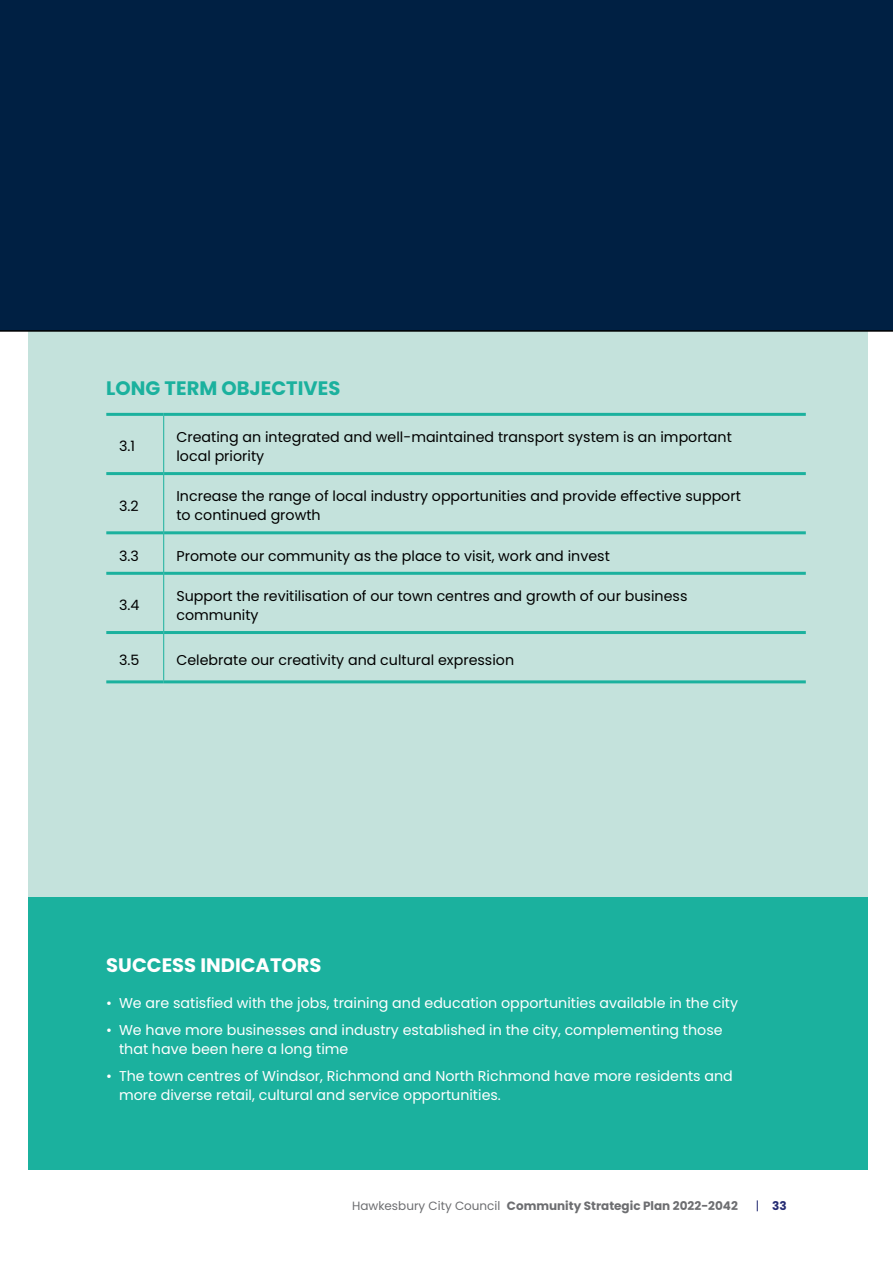
<style>
.page{position:relative;width:893px;height:1263px;background:#fff}
.page>*{position:absolute;margin:0;border:0;box-sizing:border-box;transform-origin:0 0}
.t1{font:700 19.5px "Poppins";color:#1bb19e}
.t2{font:700 19.5px "Poppins";color:#fff}
.t3{font:14.25px/18.8px "Poppins";color:#000}
.t4{font:14.25px/18.8px "Poppins";color:#fff}
.t5{font:700 12px "Poppins";color:#6d6e71}
.t6{font:700 12px "Poppins";color:#232a72}
.s1{font-weight:400}
</style>
<div class="page">
<div style="left:28px;top:254px;width:839px;height:915px;background:#c4e2dc"></div>
<div style="left:0;top:0;width:893px;height:332px;background:#002043"></div>
<div style="left:28px;top:897px;width:839px;height:272px;background:#1bb19e"></div>
<svg style="left:106px;top:416px;width:700px;height:264px"></svg>
<hr style="left:106px;top:413px;width:58px;height:3px;background:#1bb19e">
<hr style="left:164px;top:413px;width:642px;height:3px;background:#1bb19e">
<hr style="left:106px;top:472px;width:57px;height:3px;background:#1bb19e">
<hr style="left:164px;top:472px;width:642px;height:3px;background:#1bb19e">
<hr style="left:106px;top:531px;width:57px;height:3px;background:#1bb19e">
<hr style="left:164px;top:531px;width:642px;height:3px;background:#1bb19e">
<hr style="left:106px;top:572px;width:57px;height:3px;background:#1bb19e">
<hr style="left:164px;top:572px;width:642px;height:3px;background:#1bb19e">
<hr style="left:106px;top:631px;width:57px;height:3px;background:#1bb19e">
<hr style="left:164px;top:631px;width:642px;height:3px;background:#1bb19e">
<hr style="left:106px;top:680px;width:58px;height:3px;background:#1bb19e">
<hr style="left:164px;top:680px;width:642px;height:3px;background:#1bb19e">
<hr style="left:163px;top:416px;width:1px;height:58px;background:#1bb19e">
<hr style="left:163px;top:474px;width:1px;height:59px;background:#1bb19e">
<hr style="left:163px;top:533px;width:1px;height:40px;background:#1bb19e">
<hr style="left:163px;top:573px;width:1px;height:59px;background:#1bb19e">
<hr style="left:163px;top:632px;width:1px;height:48px;background:#1bb19e">
<h1 class="t1" style="left:106px;top:377px;width:236px">LONG TERM OBJECTIVES</h1>
<p class="t3" style="left:119px;top:437px;width:17px">3.1</p>
<p class="t3" style="left:176px;top:428px;width:557px">Creating an integrated and well-maintained transport system is an important local priority</p>
<p class="t3" style="left:119px;top:496px;width:21px">3.2</p>
<p class="t3" style="left:176px;top:487px;width:566px">Increase the range of local industry opportunities and provide effective support to continued growth</p>
<p class="t3" style="left:119px;top:546px;width:21px">3.3</p>
<p class="t3" style="left:176px;top:546px;width:435px">Promote our community as the place to visit, work and invest</p>
<p class="t3" style="left:119px;top:596px;width:22px">3.4</p>
<p class="t3" style="left:176px;top:587px;width:512px">Support the revitilisation of our town centres and growth of our business community</p>
<p class="t3" style="left:119px;top:650px;width:22px">3.5</p>
<p class="t3" style="left:176px;top:650px;width:339px">Celebrate our creativity and cultural expression</p>
<h1 class="t2" style="left:106px;top:954px;width:217px">SUCCESS INDICATORS</h1>
<p class="t4" style="left:106px;top:994px;width:633px">• We are satisfied with the jobs, training and education opportunities available in the city</p>
<p class="t4" style="left:119px;top:1021px;width:605px;text-indent:-13px">• We have more businesses and industry established in the city, complementing those that have been here a long time</p>
<p class="t4" style="left:119px;top:1067px;width:615px;text-indent:-13px">• The town centres of Windsor, Richmond and North Richmond have more residents and more diverse retail, cultural and service opportunities.</p>
<p class="t5" style="left:352px;top:1199px;width:387px"><span class="s1">Hawkesbury City Council</span> Community Strategic Plan 2022-2042</p>
<p class="t6" style="left:756px;top:1199px;width:32px"><span class="s1">|</span> 33</p>
</div>
